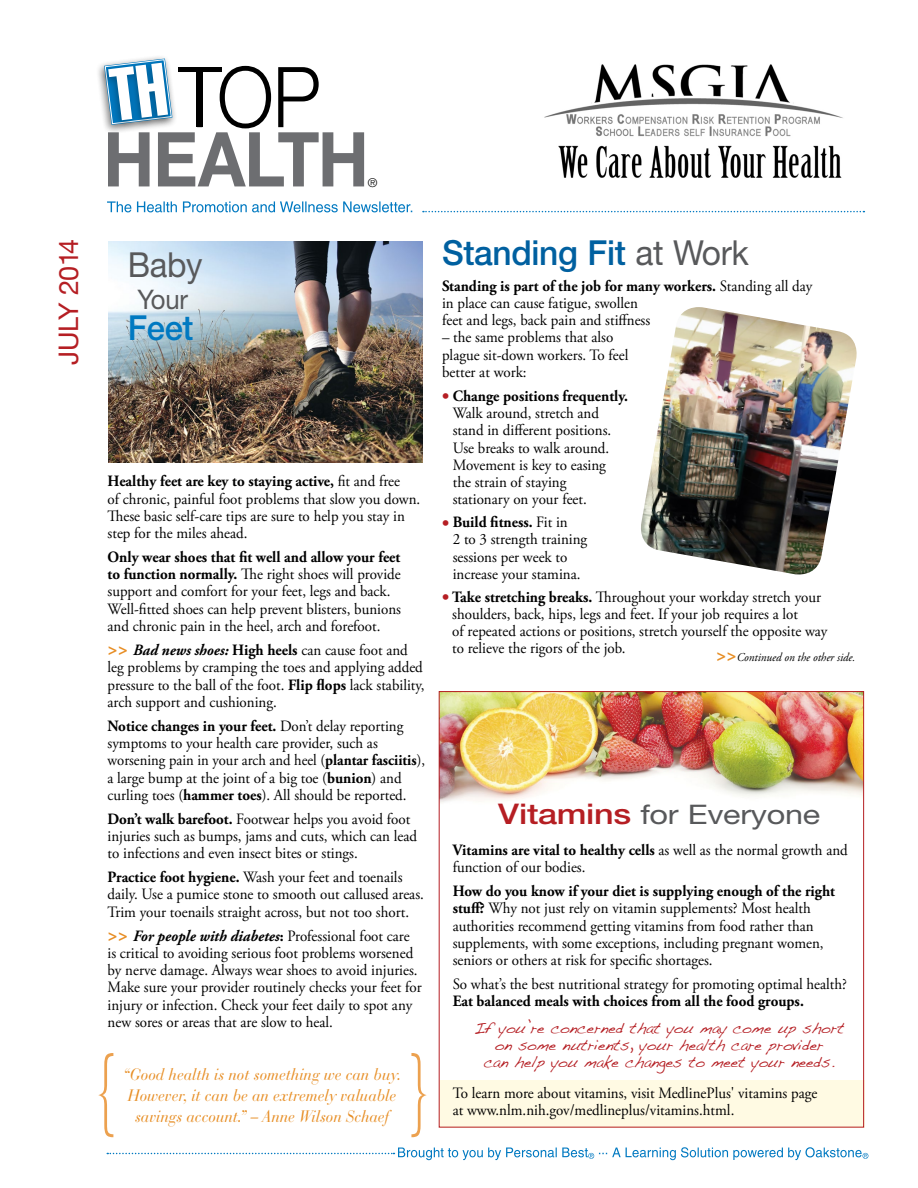
<style>
.page{position:relative;width:918px;height:1188px;background:#fff}
.page>*{position:absolute;margin:0;border:0;box-sizing:border-box;transform-origin:0 0}
.t1{font:500 34.5px "Helvetica Neue";letter-spacing:-.01em;color:#0060a0}
.t2{font:34.5px "Helvetica Neue";color:#58595b;scale:.95 1}
.t3{font:500 34.5px "Helvetica Neue";color:#0079c1;scale:.95 1}
.t4{font:27px "Helvetica Neue";letter-spacing:-.01em;color:#58595b;scale:1.2 1}
.t5{font:27px "Helvetica Neue";letter-spacing:-.025em;color:#b51e23}
.t6{font:27px "Helvetica Neue";letter-spacing:-.01em;color:#58595b;scale:.95 1}
.t7{font:italic 16.5px/21px "Bauer Bodoni Std";color:#e78e25;text-align:center;scale:.92 1}
.t8{font:15.75px/17.2px "Adobe Garamond Pro";color:#000;scale:.95 1}
.t9{font:15.75px/17.2px "Handwriting Dakota";color:#b51e23;text-align:center;scale:.95 1}
.t10{font:700 15.75px "Adobe Garamond Pro";color:#000;scale:.95 1}
.t11{font:italic 12px "Adobe Garamond Pro";color:#000;scale:.95 1}
.t12{font:300 12px "Helvetica";color:#000}
.s1{font-weight:700}
.s2{font-weight:700;font-size:21px;color:#e78e25}
.s3{font-weight:700;font-style:italic}
.s4{font-weight:400;color:#58595b}
.s5{font-weight:700;font-size:18px;color:#b51e23}
.s6{font-weight:700;font-style:normal;font-size:21px;color:#e78e25}
.s7{font-weight:500;font-size:28.5px;color:#b51e23}
</style>
<div class="page">
<div style="left:440px;top:1080px;width:425px;height:48px;background:#fffae3"></div>
<svg style="left:98px;top:1053px;width:15px;height:84px"></svg>
<svg style="left:411px;top:1053px;width:16px;height:84px"></svg>
<img style="left:108px;top:242px;width:314px;height:220px">
<img style="left:441px;top:693px;width:421px;height:110px">
<img style="left:641px;top:307px;width:216px;height:268px">
<div style="left:95px;top:54px;width:83px;height:81px;background:#000;opacity:.3"></div>
<div style="left:99px;top:59px;width:75px;height:71px;background:#000;opacity:.3"></div>
<svg style="left:104px;top:59px;width:260px;height:127px"></svg>
<svg style="left:423px;top:211px;width:441px;height:1px"></svg>
<svg style="left:107px;top:201px;width:305px;height:11px"></svg>
<svg style="left:107px;top:1147px;width:761px;height:13px"></svg>
<div style="left:178px;top:67px;width:44px;height:5px;background:#000"></div>
<img style="left:544px;top:64px;width:299px;height:114px">
<h2 class="t5" style="left:52px;top:365px;width:128px;rotate:-90deg">JULY 2014</h2>
<p class="t12" style="left:368px;top:176px;width:11px">®</p>
<h1 class="t2" style="left:128px;top:245px;width:80px">Baby</h1>
<h2 class="t6" style="left:137px;top:283px;width:55px">Your</h2>
<h1 class="t3" style="left:128px;top:308px;width:71px">Feet</h1>
<p class="t8" style="left:108px;top:473px;width:331px"><span class="s1">Healthy feet are key to staying active,</span> fit and free<br>of chronic, painful foot problems that slow you down.<br>These basic self-care tips are sure to help you stay in step for the miles ahead.</p>
<p class="t8" style="left:108px;top:549px;width:310px"><span class="s1">Only wear shoes that fit well and allow your feet to function normally.</span> The right shoes will provide support and comfort for your feet, legs and back.<br>Well-fitted shoes can help prevent blisters, bunions and chronic pain in the heel, arch and forefoot.</p>
<p class="t8" style="left:108px;top:642px;width:335px"><span class="s2">&gt;&gt;</span> <span class="s3">Bad news shoes:</span> <span class="s1">High heels</span> can cause foot and leg problems by cramping the toes and applying added pressure to the ball of the foot. <span class="s1">Flip flops</span> lack stability, arch support and cushioning.</p>
<p class="t8" style="left:108px;top:718px;width:336px"><span class="s1">Notice changes in your feet.</span> Don’t delay reporting symptoms to your health care provider, such as worsening pain in your arch and heel (<span class="s1">plantar fasciitis</span>), a large bump at the joint of a big toe (<span class="s1">bunion</span>) and curling toes (<span class="s1">hammer toes</span>). All should be reported.</p>
<p class="t8" style="left:108px;top:811px;width:327px"><span class="s1">Don’t walk barefoot.</span> Footwear helps you avoid foot injuries such as bumps, jams and cuts, which can lead to infections and even insect bites or stings.</p>
<p class="t8" style="left:108px;top:869px;width:335px"><span class="s1">Practice foot hygiene.</span> Wash your feet and toenails daily. Use a pumice stone to smooth out callused areas.<br>Trim your toenails straight across, but not too short.</p>
<p class="t8" style="left:108px;top:928px;width:332px"><span class="s2">&gt;&gt;</span> <span class="s3">For people with diabetes</span><span class="s1">:</span> Professional foot care is critical to avoiding serious foot problems worsened by nerve damage. Always wear shoes to avoid injuries.<br>Make sure your provider routinely checks your feet for injury or infection. Check your feet daily to spot any new sores or areas that are slow to heal.</p>
<p class="t7" style="left:123px;top:1064px;width:304px">“Good health is not something we can buy.<br>However, it can be an extremely valuable savings account.” – Anne Wilson Schaef</p>
<h1 class="t1" style="left:442px;top:233px;width:308px">Standing Fit <span class="s4">at Work</span></h1>
<p class="t8" style="left:442px;top:278px;width:391px"><span class="s1">Standing is part of the job for many workers.</span> Standing all day in place can cause fatigue, swollen<br>feet and legs, back pain and stiffness</p>
<p class="t8" style="left:442px;top:329px;width:198px">– the same problems that also plague sit-down workers. To feel better at work:</p>
<p class="t8" style="left:453px;top:388px;width:186px;text-indent:-11px"><span class="s5">•</span> <span class="s1">Change positions frequently.<br></span>Walk around, stretch and stand in different positions.<br>Use breaks to walk around.<br>Movement is key to easing the strain of staying<br>stationary on your feet.</p>
<p class="t8" style="left:453px;top:514px;width:143px;text-indent:-11px"><span class="s5">•</span> <span class="s1">Build fitness.</span> Fit in<br>2 to 3 strength training sessions per week to increase your stamina.</p>
<p class="t8" style="left:452px;top:588px;width:397px;text-indent:-10px"><span class="s5">•</span> <span class="s1">Take stretching breaks.</span> Throughout your workday stretch your shoulders, back, hips, legs and feet. If your job requires a lot<br>of repeated actions or positions, stretch yourself the opposite way to relieve the rigors of the job.</p>
<p class="t11" style="left:716px;top:650px;width:148px"><span class="s6">&gt;&gt;</span>Continued on the other side.</p>
<h2 class="t4" style="left:498px;top:798px;width:270px"><span class="s7">Vitamins</span> for Everyone</h2>
<p class="t8" style="left:453px;top:842px;width:418px"><span class="s1">Vitamins are vital to healthy cells</span> as well as the normal growth and function of our bodies.</p>
<p class="t8" style="left:453px;top:883px;width:404px"><span class="s1">How do you know if your diet is supplying enough of the right stuff?</span> Why not just rely on vitamin supplements? Most health authorities recommend getting vitamins from food rather than supplements, with some exceptions, including pregnant women, seniors or others at risk for specific shortages.</p>
<p class="t8" style="left:453px;top:976px;width:417px">So what’s the best nutritional strategy for promoting optimal health?</p>
<p class="t10" style="left:453px;top:992px;width:371px">Eat balanced meals with choices from all the food groups.</p>
<p class="t9" style="left:474px;top:1019px;width:391px">If you’re concerned that you may come up short on some nutrients, your health care provider<br>can help you make changes to meet your needs.</p>
<p class="t8" style="left:453px;top:1085px;width:385px">To learn more about vitamins, visit MedlinePlus' vitamins page at www.nlm.nih.gov/medlineplus/vitamins.html.</p>
</div>
